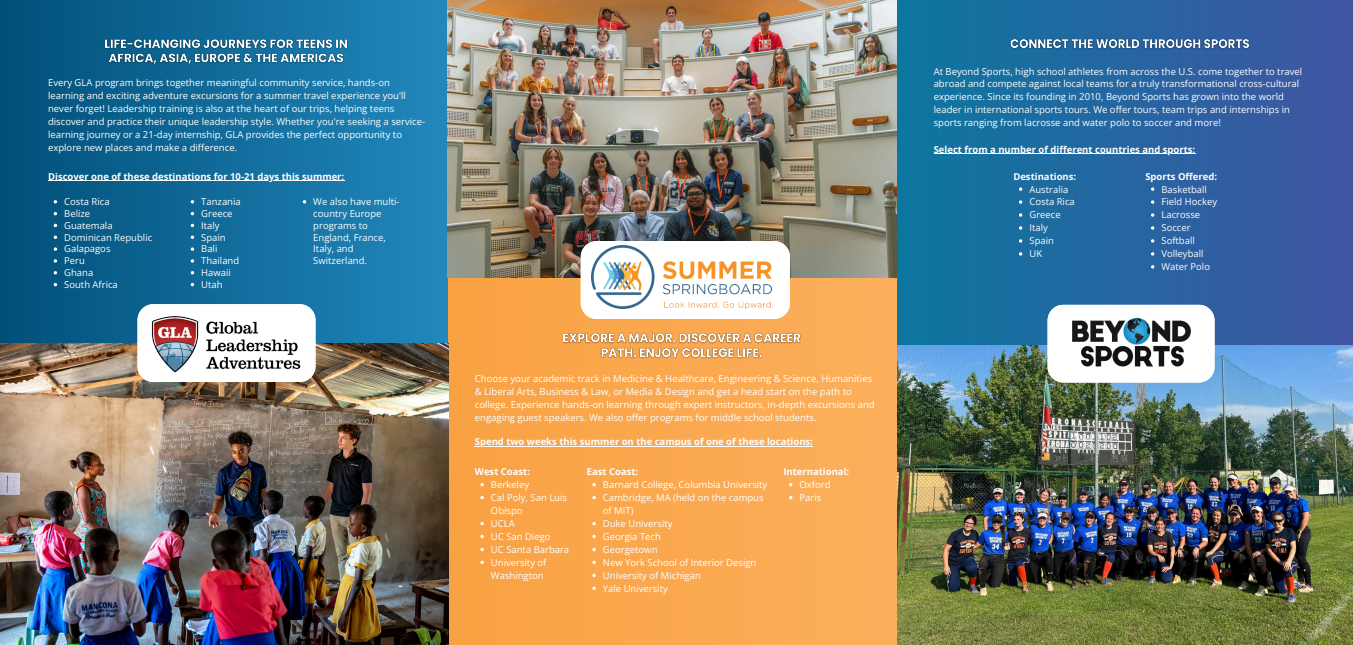
<style>
.page{position:relative;width:1353px;height:645px;background:#fff}
.page>*{position:absolute;margin:0;border:0;box-sizing:border-box;transform-origin:0 0}
.t1{font:9.52px/12.9px "Open Sans";color:#fff}
.t2{font:9.45px/11.9px "Open Sans";color:#fff}
.t3{font:700 9.45px "Open Sans";color:#fff}
</style>
<div class="page">
<div style="left:0;top:0;width:1352px;height:644px;background:#faa84f"></div>
<div style="left:0;top:0;width:448px;height:343px;background:linear-gradient(to right,#015079,#2287bc)"></div>
<img style="left:0;top:343px;width:448px;height:301px">
<img style="left:448px;top:0;width:449px;height:277px">
<div style="left:580px;top:241px;width:209px;height:77px;background:#fff"></div>
<img style="left:591px;top:245px;width:181px;height:63px">
<div style="left:897px;top:0;width:455px;height:352px;background:linear-gradient(to right,#0c769f,#4055a2)"></div>
<img style="left:897px;top:345px;width:455px;height:299px">
<svg style="left:1047px;top:304px;width:167px;height:78px;background:#f1f4f7"></svg>
<img style="left:1065px;top:314px;width:130px;height:64px">
<svg style="left:137px;top:304px;width:178px;height:77px;background:#f2f4f5"></svg>
<img style="left:152px;top:308px;width:149px;height:75px">
<img style="left:102px;top:35px;width:250px;height:33px">
<hr style="left:48px;top:180px;width:296px;height:1px;background:#fff">
<svg style="left:54px;top:223px;width:3px;height:4px"></svg>
<svg style="left:54px;top:235px;width:3px;height:4px"></svg>
<svg style="left:191px;top:223px;width:3px;height:4px"></svg>
<svg style="left:191px;top:235px;width:3px;height:4px"></svg>
<img style="left:562px;top:333px;width:239px;height:26px">
<hr style="left:475px;top:445px;width:338px;height:1px;background:#fff">
<img style="left:1006px;top:36px;width:246px;height:17px">
<svg style="left:480px;top:482px;width:4px;height:4px"></svg>
<svg style="left:480px;top:495px;width:4px;height:4px"></svg>
<svg style="left:480px;top:521px;width:4px;height:4px"></svg>
<hr style="left:933px;top:153px;width:262px;height:1px;background:#fff">
<svg style="left:1150px;top:187px;width:4px;height:4px"></svg>
<svg style="left:1150px;top:200px;width:4px;height:3px"></svg>
<svg style="left:1150px;top:213px;width:4px;height:3px"></svg>
<svg style="left:1150px;top:226px;width:4px;height:3px"></svg>
<svg style="left:1150px;top:239px;width:4px;height:3px"></svg>
<svg style="left:1150px;top:252px;width:4px;height:3px"></svg>
<svg style="left:1150px;top:265px;width:4px;height:3px"></svg>
<svg style="left:1018px;top:187px;width:4px;height:4px"></svg>
<svg style="left:1018px;top:200px;width:4px;height:3px"></svg>
<svg style="left:1018px;top:213px;width:4px;height:3px"></svg>
<svg style="left:1018px;top:226px;width:4px;height:3px"></svg>
<svg style="left:1018px;top:239px;width:4px;height:3px"></svg>
<svg style="left:1018px;top:252px;width:4px;height:3px"></svg>
<p class="t1" style="left:48px;top:76px;width:378px">Every GLA program brings together meaningful community service, hands-on learning and exciting adventure excursions for a summer travel experience you'll never forget! Leadership training is also at the heart of our trips, helping teens discover and practice their unique leadership style. Whether you're seeking a service&shy;learning journey or a 21-day internship, GLA provides the perfect opportunity to explore new places and make a difference.</p>
<h2 class="t3" style="left:48px;top:169px;width:298px">Discover one of these destinations for 10-21 days this summer:</h2>
<p class="t2" style="left:64px;top:195px;width:47px">Costa Rica</p>
<p class="t2" style="left:64px;top:207px;width:28px">Belize</p>
<p class="t2" style="left:64px;top:219px;width:50px">Guatemala</p>
<p class="t2" style="left:64px;top:231px;width:89px">Dominican Republic</p>
<p class="t2" style="left:64px;top:243px;width:48px">Galapagos</p>
<p class="t2" style="left:64px;top:254px;width:22px">Peru</p>
<p class="t2" style="left:64px;top:266px;width:31px">Ghana</p>
<p class="t2" style="left:64px;top:278px;width:55px">South Africa</p>
<p class="t2" style="left:313px;top:195px;width:88px">We also have multi&shy;country Europe programs to<br>England, France,<br>Italy, and<br>Switzerland.</p>
<p class="t2" style="left:201px;top:195px;width:41px">Tanzania</p>
<p class="t2" style="left:201px;top:207px;width:33px">Greece</p>
<p class="t2" style="left:201px;top:219px;width:20px">Italy</p>
<p class="t2" style="left:201px;top:231px;width:26px">Spain</p>
<p class="t2" style="left:201px;top:243px;width:18px">Bali</p>
<p class="t2" style="left:201px;top:254px;width:39px">Thailand</p>
<p class="t2" style="left:201px;top:266px;width:31px">Hawaii</p>
<p class="t2" style="left:201px;top:278px;width:23px">Utah</p>
<p class="t1" style="left:475px;top:372px;width:401px">Choose your academic track in Medicine &amp; Healthcare, Engineering &amp; Science, Humanities &amp; Liberal Arts, Business &amp; Law, or Media &amp; Design and get a head start on the path to college. Experience hands-on learning through expert instructors, in-depth excursions and engaging guest speakers. We also offer programs for middle school students.</p>
<p class="t3" style="left:475px;top:434px;width:339px">Spend two weeks this summer on the campus of one of these locations:</p>
<p class="t3" style="left:475px;top:464px;width:57px">West Coast:</p>
<p class="t2" style="left:491px;top:478px;width:40px">Berkeley</p>
<h2 class="t2" style="left:491px;top:490px;width:77px;line-height:12.9px">Cal Poly, San Luis<br>Obispo</h2>
<h2 class="t2" style="left:491px;top:517px;width:25px">UCLA</h2>
<p class="t2" style="left:491px;top:530px;width:61px">UC San Diego</p>
<p class="t2" style="left:491px;top:542px;width:80px">UC Santa Barbara</p>
<p class="t2" style="left:491px;top:555px;width:57px;line-height:12.9px">University of<br>Washington</p>
<p class="t3" style="left:586px;top:464px;width:53px">East Coast:</p>
<p class="t2" style="left:603px;top:478px;width:166px">Barnard College, Columbia University</p>
<p class="t2" style="left:603px;top:490px;width:162px;line-height:12.9px">Cambridge, MA (held on the campus of MIT)</p>
<h2 class="t2" style="left:603px;top:517px;width:71px">Duke University</h2>
<p class="t2" style="left:603px;top:530px;width:59px">Georgia Tech</p>
<p class="t2" style="left:603px;top:542px;width:56px">Georgetown</p>
<p class="t2" style="left:603px;top:555px;width:155px">New York School of Interior Design</p>
<p class="t2" style="left:603px;top:568px;width:99px">University of Michigan</p>
<p class="t2" style="left:603px;top:581px;width:66px">Yale University</p>
<p class="t3" style="left:783px;top:464px;width:67px">International:</p>
<p class="t2" style="left:799px;top:478px;width:32px">Oxford</p>
<p class="t2" style="left:799px;top:491px;width:23px">Paris</p>
<p class="t1" style="left:933px;top:64px;width:370px">At Beyond Sports, high school athletes from across the U.S. come together to travel abroad and compete against local teams for a truly transformational cross-cultural experience. Since its founding in 2010, Beyond Sports has grown into the world leader in international sports tours. We offer tours, team trips and internships in sports ranging from lacrosse and water polo to soccer and more!</p>
<p class="t3" style="left:933px;top:143px;width:263px">Select from a number of different countries and sports:</p>
<p class="t3" style="left:1145px;top:169px;width:73px">Sports Offered:</p>
<h2 class="t2" style="left:1161px;top:183px;width:47px">Basketball</h2>
<h2 class="t2" style="left:1161px;top:196px;width:57px">Field Hockey</h2>
<p class="t2" style="left:1161px;top:209px;width:40px">Lacrosse</p>
<p class="t2" style="left:1161px;top:221px;width:31px">Soccer</p>
<p class="t2" style="left:1161px;top:234px;width:35px">Softball</p>
<p class="t2" style="left:1161px;top:247px;width:44px">Volleyball</p>
<p class="t2" style="left:1161px;top:260px;width:50px">Water Polo</p>
<p class="t3" style="left:1013px;top:169px;width:64px">Destinations:</p>
<h2 class="t2" style="left:1029px;top:183px;width:40px">Australia</h2>
<p class="t2" style="left:1029px;top:196px;width:47px">Costa Rica</p>
<p class="t2" style="left:1029px;top:209px;width:33px">Greece</p>
<p class="t2" style="left:1029px;top:221px;width:20px">Italy</p>
<p class="t2" style="left:1029px;top:234px;width:26px">Spain</p>
<p class="t2" style="left:1029px;top:247px;width:14px">UK</p>
</div>
